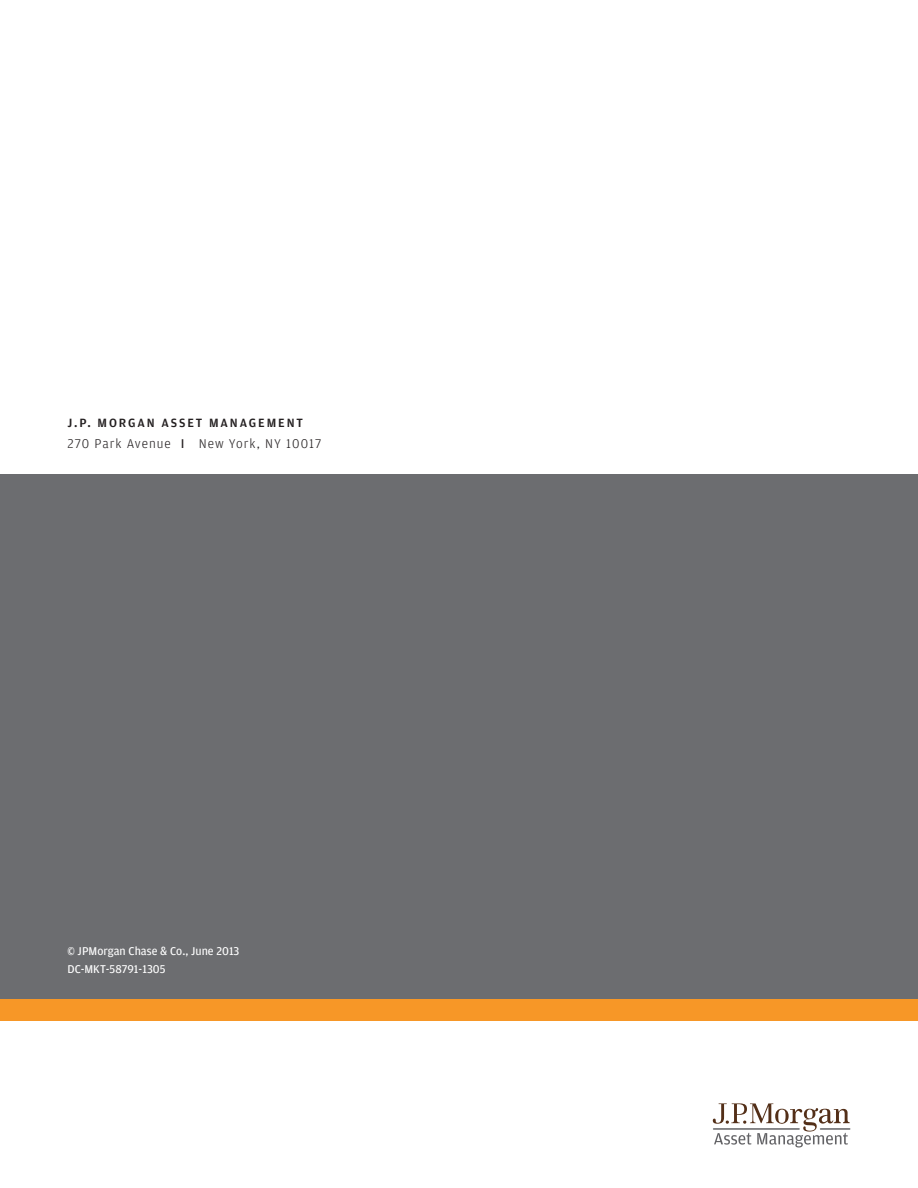
<style>
.page{position:relative;width:918px;height:1188px;background:#fff}
.page>*{position:absolute;margin:0;border:0;box-sizing:border-box;transform-origin:0 0}
.t1{font:300 13.5px "Amplitude";letter-spacing:.075em;color:#231f20}
.t2{font:500 12.75px "Amplitude";letter-spacing:.15em;color:#231f20}
.t3{font:12px/17.9px "Amplitude";color:#fff}
.s1{font-weight:400}
</style>
<div class="page">
<svg style="left:713px;top:1103px;width:137px;height:44px"></svg>
<hr style="left:821px;top:1128px;width:29px;height:2px;background:#636366">
<hr style="left:714px;top:1128px;width:85px;height:2px;background:#636366">
<div style="left:0;top:474px;width:918px;height:547px;background:#6c6d70"></div>
<div style="left:0;top:999px;width:918px;height:22px;background:#f79727"></div>
<p class="t2" style="left:68px;top:415px;width:237px">J.P. MORGAN ASSET MANAGEMENT</p>
<p class="t1" style="left:68px;top:435px;width:255px">270 Park Avenue <span class="s1">I</span> New York, NY 10017</p>
<p class="t3" style="left:68px;top:942px;width:173px">© JPMorgan Chase &amp; Co., June 2013<br>DC-MKT-58791-1305</p>
</div>
